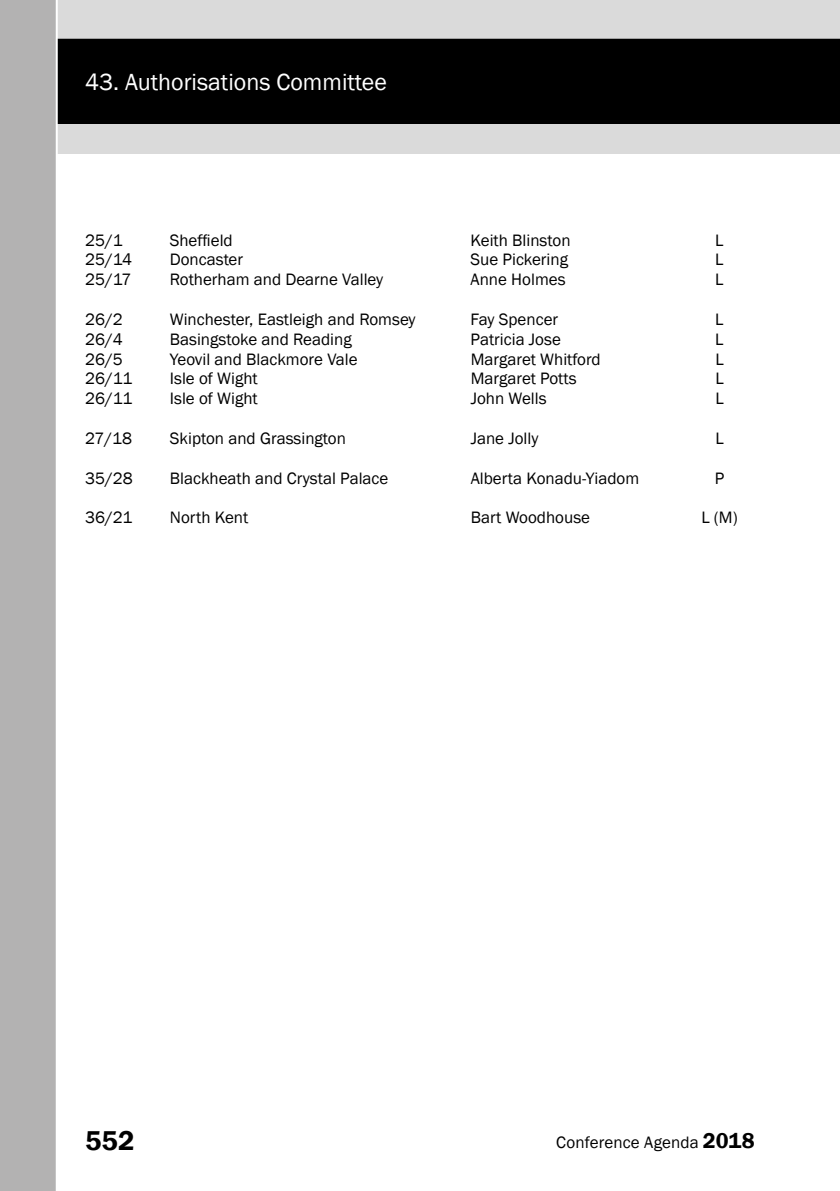
<style>
.page{position:relative;width:840px;height:1191px;background:#fff}
.page>*{position:absolute;margin:0;border:0;box-sizing:border-box;transform-origin:0 0}
.t1{font:600 28px "Franklin Gothic";color:#000}
.t2{font:24px "Franklin Gothic";color:#fff}
.t3{font:17px "Franklin Gothic";color:#000}
.s1{font-weight:600;font-size:22px}
</style>
<div class="page">
<div style="left:0;top:0;width:839px;height:154px;background:#dadada"></div>
<div style="left:58px;top:39px;width:781px;height:85px;background:#000"></div>
<div style="left:0;top:0;width:58px;height:1191px;background:#b3b2b2"></div>
<h2 class="t2" style="left:85px;top:67px;width:303px">43. Authorisations Committee</h2>
<p class="t3" style="left:85px;top:229px;width:39px">25/1</p>
<p class="t3" style="left:170px;top:229px;width:64px">Sheffield</p>
<p class="t3" style="left:470px;top:229px;width:101px">Keith Blinston</p>
<p class="t3" style="left:714px;top:229px;width:10px">L</p>
<p class="t3" style="left:85px;top:249px;width:49px">25/14</p>
<p class="t3" style="left:170px;top:249px;width:75px">Doncaster</p>
<p class="t3" style="left:470px;top:249px;width:99px">Sue Pickering</p>
<p class="t3" style="left:714px;top:249px;width:10px">L</p>
<p class="t3" style="left:85px;top:269px;width:48px">25/17</p>
<p class="t3" style="left:170px;top:269px;width:215px">Rotherham and Dearne Valley</p>
<p class="t3" style="left:470px;top:269px;width:96px">Anne Holmes</p>
<p class="t3" style="left:714px;top:269px;width:10px">L</p>
<p class="t3" style="left:85px;top:309px;width:39px">26/2</p>
<p class="t3" style="left:170px;top:309px;width:247px">Winchester, Eastleigh and Romsey</p>
<p class="t3" style="left:470px;top:309px;width:89px">Fay Spencer</p>
<p class="t3" style="left:714px;top:309px;width:10px">L</p>
<p class="t3" style="left:85px;top:328px;width:39px">26/4</p>
<p class="t3" style="left:170px;top:328px;width:183px">Basingstoke and Reading</p>
<p class="t3" style="left:470px;top:328px;width:92px">Patricia Jose</p>
<p class="t3" style="left:715px;top:328px;width:10px">L</p>
<p class="t3" style="left:85px;top:348px;width:39px">26/5</p>
<p class="t3" style="left:170px;top:348px;width:189px">Yeovil and Blackmore Vale</p>
<p class="t3" style="left:470px;top:348px;width:131px">Margaret Whitford</p>
<p class="t3" style="left:715px;top:348px;width:10px">L</p>
<p class="t3" style="left:85px;top:368px;width:49px">26/11</p>
<p class="t3" style="left:170px;top:368px;width:89px">Isle of Wight</p>
<p class="t3" style="left:470px;top:368px;width:107px">Margaret Potts</p>
<p class="t3" style="left:715px;top:368px;width:10px">L</p>
<p class="t3" style="left:85px;top:388px;width:49px">26/11</p>
<p class="t3" style="left:170px;top:388px;width:89px">Isle of Wight</p>
<p class="t3" style="left:470px;top:388px;width:77px">John Wells</p>
<p class="t3" style="left:715px;top:388px;width:10px">L</p>
<p class="t3" style="left:85px;top:428px;width:48px">27/18</p>
<p class="t3" style="left:170px;top:428px;width:177px">Skipton and Grassington</p>
<p class="t3" style="left:470px;top:428px;width:69px">Jane Jolly</p>
<p class="t3" style="left:715px;top:428px;width:10px">L</p>
<p class="t3" style="left:85px;top:467px;width:49px">35/28</p>
<p class="t3" style="left:170px;top:467px;width:220px">Blackheath and Crystal Palace</p>
<p class="t3" style="left:470px;top:467px;width:170px">Alberta Konadu-Yiadom</p>
<p class="t3" style="left:714px;top:467px;width:11px">P</p>
<p class="t3" style="left:85px;top:507px;width:48px">36/21</p>
<p class="t3" style="left:170px;top:507px;width:80px">North Kent</p>
<p class="t3" style="left:470px;top:507px;width:121px">Bart Woodhouse</p>
<p class="t3" style="left:701px;top:507px;width:38px">L (M)</p>
<h1 class="t1" style="left:85px;top:1123px;width:51px">552</h1>
<p class="t3" style="left:556px;top:1131px;width:200px">Conference Agenda <span class="s1">2018</span></p>
</div>
